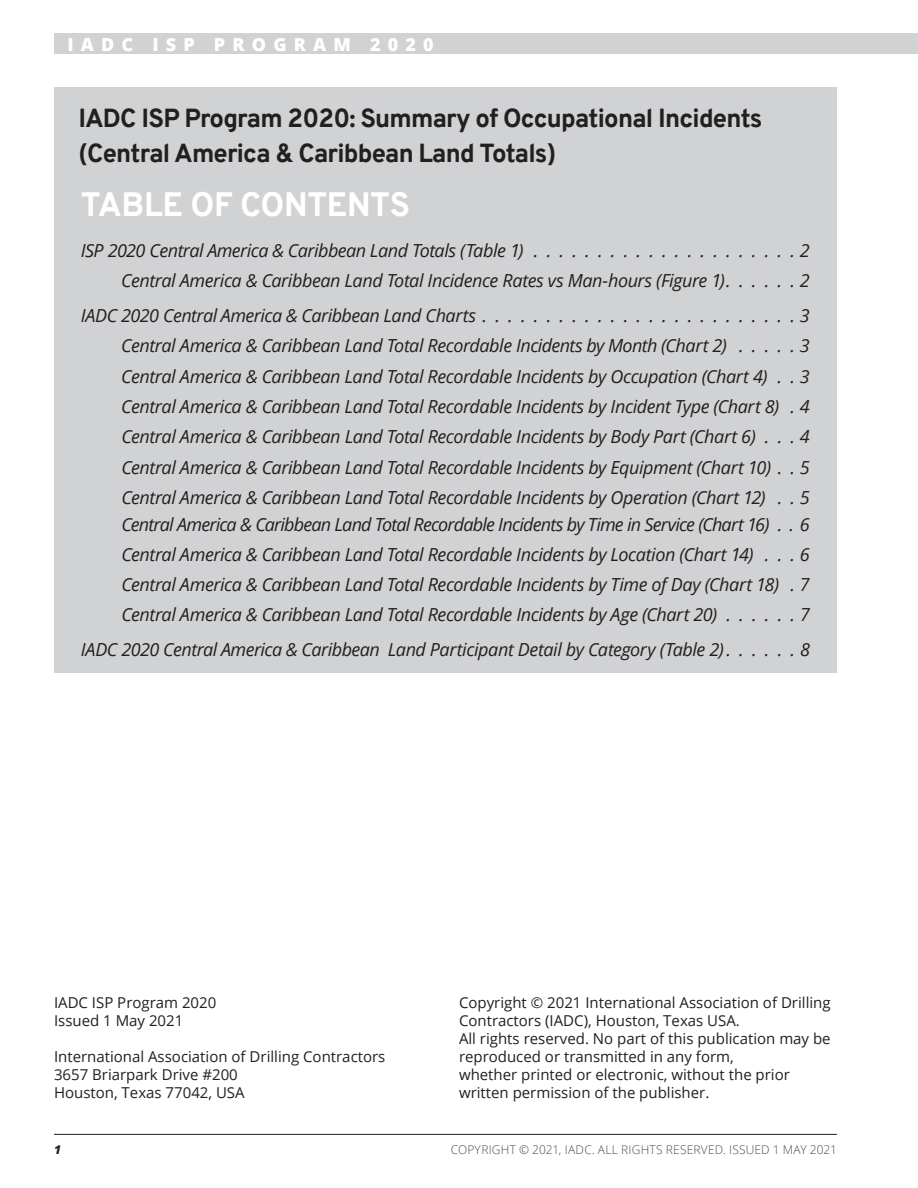
<style>
.page{position:relative;width:918px;height:1188px;background:#fff}
.page>*{position:absolute;margin:0;border:0;box-sizing:border-box;transform-origin:0 0}
.t1{font:800 33px "Overpass";letter-spacing:-.015em;color:#fff}
.t2{font:800 25.5px/34.5px "Overpass";letter-spacing:-.03em;color:#231f20}
.t3{font:italic 18px/30.3px "Open Sans";letter-spacing:-.025em;color:#231f20;text-align:right}
.t4{font:italic 18px "Open Sans";letter-spacing:-.045em;color:#231f20}
.t5{font:800 18px "Open Sans";letter-spacing:.4em;color:#fff}
.t6{font:15px/18px "Open Sans";color:#231f20}
.t7{font:300 12px "Open Sans";letter-spacing:.015em;color:#4b4c4d}
.t8{font:italic 800 12px "Open Sans";color:#231f20}
</style>
<div class="page">
<div style="left:54px;top:34px;width:864px;height:20px;background:#d1d2d4"></div>
<hr style="left:54px;top:1134px;width:783px;height:1px;background:#231f20">
<div style="left:54px;top:88px;width:783px;height:585px;background:#d1d2d4"></div>
<p class="t5" style="left:68px;top:31px;width:368px">IADC ISP PROGRAM 2020</p>
<h2 class="t2" style="left:79px;top:101px;width:685px">IADC ISP Program 2020: Summary of Occupational Incidents (Central America &amp; Caribbean Land Totals)</h2>
<h1 class="t1" style="left:81px;top:181px;width:331px">TABLE OF CONTENTS</h1>
<p class="t3" style="left:81px;top:235px;width:444px">ISP 2020 Central America &amp; Caribbean Land Totals (Table 1)</p>
<p class="t3" style="left:121px;top:235px;width:690px">2<br>Central America &amp; Caribbean Land Total Incidence Rates vs Man-hours (Figure 1) . . . . . . 2</p>
<p class="t3" style="left:81px;top:300px;width:397px">IADC 2020 Central America &amp; Caribbean Land Charts</p>
<p class="t3" style="left:800px;top:300px;width:11px">3</p>
<p class="t3" style="left:121px;top:330px;width:607px">Central America &amp; Caribbean Land Total Recordable Incidents by Month (Chart 2)</p>
<p class="t3" style="left:800px;top:330px;width:11px">3</p>
<p class="t3" style="left:121px;top:360px;width:648px">Central America &amp; Caribbean Land Total Recordable Incidents by Occupation (Chart 4)</p>
<p class="t3" style="left:121px;top:360px;width:690px;text-align:justify;text-indent:679px">3<br>Central America &amp; Caribbean Land Total Recordable Incidents by Incident Type (Chart 8) 4<br>Central America &amp; Caribbean Land Total Recordable Incidents by Body Part (Chart 6)</p>
<p class="t3" style="left:800px;top:421px;width:11px">4</p>
<p class="t3" style="left:121px;top:452px;width:651px">Central America &amp; Caribbean Land Total Recordable Incidents by Equipment (Chart 10)</p>
<p class="t3" style="left:800px;top:452px;width:11px">5</p>
<p class="t3" style="left:121px;top:482px;width:646px">Central America &amp; Caribbean Land Total Recordable Incidents by Operation (Chart 12)</p>
<p class="t3" style="left:800px;top:482px;width:11px">5</p>
<p class="t4" style="left:121px;top:512px;width:650px">Central America &amp; Caribbean Land Total Recordable Incidents by Time in Service (Chart 16)</p>
<p class="t3" style="left:800px;top:509px;width:11px">6</p>
<p class="t3" style="left:121px;top:539px;width:634px">Central America &amp; Caribbean Land Total Recordable Incidents by Location (Chart 14)</p>
<p class="t3" style="left:121px;top:539px;width:690px;text-align:justify;text-indent:679px">6<br>Central America &amp; Caribbean Land Total Recordable Incidents by Time of Day (Chart 18) 7<br>Central America &amp; Caribbean Land Total Recordable Incidents by Age (Chart 20)</p>
<p class="t3" style="left:81px;top:597px;width:731px;line-height:34.5px">7<br>IADC 2020 Central America &amp; Caribbean Land Participant Detail by Category (Table 2) . . . . . . 8</p>
<p class="t6" style="left:54px;top:993px;width:164px">IADC ISP Program 2020<br>Issued 1 May 2021</p>
<p class="t6" style="left:54px;top:1047px;width:333px">International Association of Drilling Contractors<br>3657 Briarpark Drive #200<br>Houston, Texas 77042, USA</p>
<p class="t8" style="left:54px;top:1141px;width:8px">1</p>
<p class="t6" style="left:459px;top:993px;width:373px">Copyright © 2021 International Association of Drilling Contractors (IADC), Houston, Texas USA.<br>All rights reserved. No part of this publication may be reproduced or transmitted in any form,<br>whether printed or electronic, without the prior written permission of the publisher.</p>
<p class="t7" style="left:451px;top:1142px;width:388px">COPYRIGHT © 2021, IADC. ALL RIGHTS RESERVED. ISSUED 1 MAY 2021</p>
</div>
